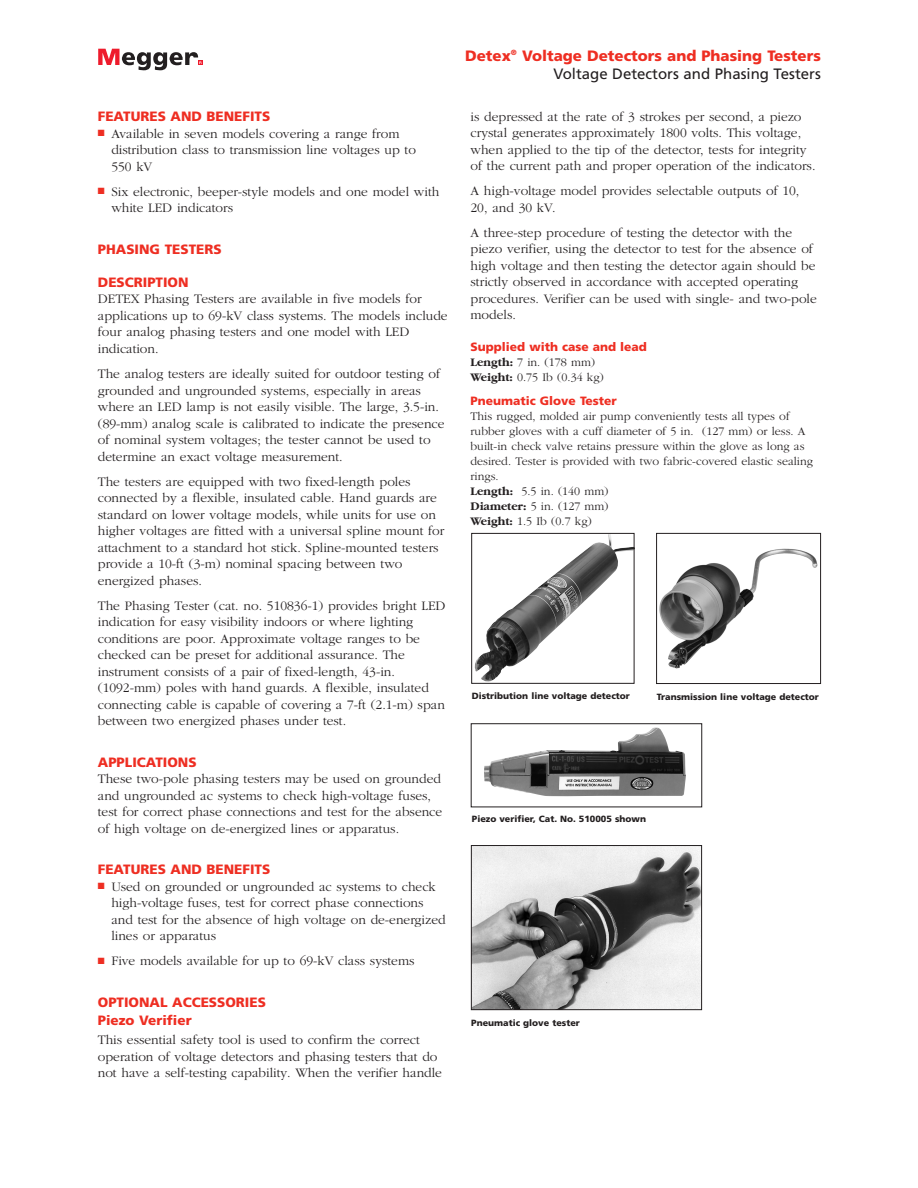
<style>
.page{position:relative;width:918px;height:1188px;background:#fff}
.page>*{position:absolute;margin:0;border:0;box-sizing:border-box;transform-origin:0 0}
.t1{font:900 15px/18.3px "Frutiger";color:#ee2e22;text-align:right}
.t2{font:300 13.5px/16.5px "Garamond";color:#231f20}
.t3{font:900 13.5px/17.5px "Frutiger";color:#ee2e22}
.t4{font:300 12px/15px "Garamond";color:#231f20}
.t5{font:900 12px "Frutiger";color:#ee2e22}
.t6{font:900 9px "Frutiger";color:#231f20}
.s1{color:#ee2e22}
.s2{font-weight:400;color:#231f20}
.s3{font-weight:700}
</style>
<div class="page">
<svg style="left:98px;top:49px;width:105px;height:21px"></svg>
<img style="left:475px;top:535px;width:157px;height:146px">
<div style="left:471px;top:533px;width:163px;height:151px;border:1px solid #231f20"></div>
<img style="left:659px;top:548px;width:159px;height:121px">
<div style="left:656px;top:533px;width:165px;height:151px;border:1px solid #231f20"></div>
<img style="left:484px;top:727px;width:202px;height:69px">
<div style="left:471px;top:723px;width:231px;height:84px;border:1px solid #231f20"></div>
<img style="left:473px;top:847px;width:227px;height:161px">
<div style="left:471px;top:845px;width:231px;height:165px;border:1px solid #231f20"></div>
<p class="t3" style="left:98px;top:109px;width:174px">FEATURES AND BENEFITS</p>
<p class="t2" style="left:111px;top:125px;width:306px;text-indent:-14px"><span class="s1">■</span> Available in seven models covering a range from distribution class to transmission line voltages up to<br>550 kV</p>
<p class="t2" style="left:111px;top:183px;width:329px;text-indent:-14px"><span class="s1">■</span> Six electronic, beeper-style models and one model with white LED indicators</p>
<p class="t3" style="left:98px;top:241px;width:125px">PHASING TESTERS</p>
<p class="t3" style="left:98px;top:275px;width:92px">DESCRIPTION</p>
<p class="t2" style="left:98px;top:291px;width:351px">DETEX Phasing Testers are available in five models for applications up to 69-kV class systems. The models include four analog phasing testers and one model with LED indication.</p>
<p class="t2" style="left:98px;top:365px;width:348px">The analog testers are ideally suited for outdoor testing of grounded and ungrounded systems, especially in areas where an LED lamp is not easily visible. The large, 3.5-in. (89-mm) analog scale is calibrated to indicate the presence of nominal system voltages; the tester cannot be used to determine an exact voltage measurement.</p>
<p class="t2" style="left:98px;top:473px;width:348px">The testers are equipped with two fixed-length poles connected by a flexible, insulated cable. Hand guards are standard on lower voltage models, while units for use on higher voltages are fitted with a universal spline mount for attachment to a standard hot stick. Spline-mounted testers provide a 10-ft (3-m) nominal spacing between two energized phases.</p>
<p class="t2" style="left:98px;top:597px;width:349px">The Phasing Tester (cat. no. 510836-1) provides bright LED indication for easy visibility indoors or where lighting conditions are poor. Approximate voltage ranges to be checked can be preset for additional assurance. The instrument consists of a pair of fixed-length, 43-in. (1092-mm) poles with hand guards. A flexible, insulated connecting cable is capable of covering a 7-ft (2.1-m) span between two energized phases under test.</p>
<p class="t3" style="left:98px;top:754px;width:100px">APPLICATIONS</p>
<p class="t2" style="left:98px;top:770px;width:346px">These two-pole phasing testers may be used on grounded and ungrounded ac systems to check high-voltage fuses, test for correct phase connections and test for the absence of high voltage on de-energized lines or apparatus.</p>
<p class="t3" style="left:98px;top:862px;width:174px">FEATURES AND BENEFITS</p>
<p class="t2" style="left:111px;top:878px;width:336px;text-indent:-14px"><span class="s1">■</span> Used on grounded or ungrounded ac systems to check high-voltage fuses, test for correct phase connections and test for the absence of high voltage on de-energized lines or apparatus</p>
<p class="t2" style="left:98px;top:952px;width:318px"><span class="s1">■</span> Five models available for up to 69-kV class systems</p>
<p class="t3" style="left:98px;top:995px;width:170px">OPTIONAL ACCESSORIES<br>Piezo Verifier</p>
<p class="t2" style="left:98px;top:1031px;width:346px">This essential safety tool is used to confirm the correct operation of voltage detectors and phasing testers that do not have a self-testing capability. When the verifier handle</p>
<p class="t1" style="left:465px;top:47px;width:357px">Detex<sup>®</sup> Voltage Detectors and Phasing Testers<br><span class="s2">Voltage Detectors and Phasing Testers</span></p>
<p class="t2" style="left:471px;top:108px;width:346px">is depressed at the rate of 3 strokes per second, a piezo crystal generates approximately 1800 volts. This voltage, when applied to the tip of the detector, tests for integrity of the current path and proper operation of the indicators.</p>
<p class="t2" style="left:471px;top:182px;width:330px">A high-voltage model provides selectable outputs of 10,<br>20, and 30 kV.</p>
<p class="t2" style="left:471px;top:224px;width:348px">A three-step procedure of testing the detector with the piezo verifier, using the detector to test for the absence of high voltage and then testing the detector again should be strictly observed in accordance with accepted operating procedures. Verifier can be used with single- and two-pole models.</p>
<p class="t5" style="left:471px;top:342px;width:178px">Supplied with case and lead</p>
<p class="t4" style="left:471px;top:355px;width:135px"><span class="s3">Length:</span> 7 in. (178 mm)<br><span class="s3">Weight:</span> 0.75 Ib (0.34 kg)</p>
<p class="t5" style="left:471px;top:396px;width:148px">Pneumatic Glove Tester</p>
<p class="t4" style="left:471px;top:408px;width:344px">This rugged, molded air pump conveniently tests all types of rubber gloves with a cuff diameter of 5 in. (127 mm) or less. A built-in check valve retains pressure within the glove as long as desired. Tester is provided with two fabric-covered elastic sealing rings.<br><span class="s3">Length:</span> 5.5 in. (140 mm)<br><span class="s3">Diameter:</span> 5 in. (127 mm)<br><span class="s3">Weight:</span> 1.5 Ib (0.7 kg)</p>
<p class="t6" style="left:472px;top:693px;width:160px">Distribution line voltage detector</p>
<p class="t6" style="left:657px;top:693px;width:164px">Transmission line voltage detector</p>
<p class="t6" style="left:472px;top:815px;width:176px">Piezo verifier, Cat. No. 510005 shown</p>
<p class="t6" style="left:471px;top:1019px;width:110px">Pneumatic glove tester</p>
</div>
